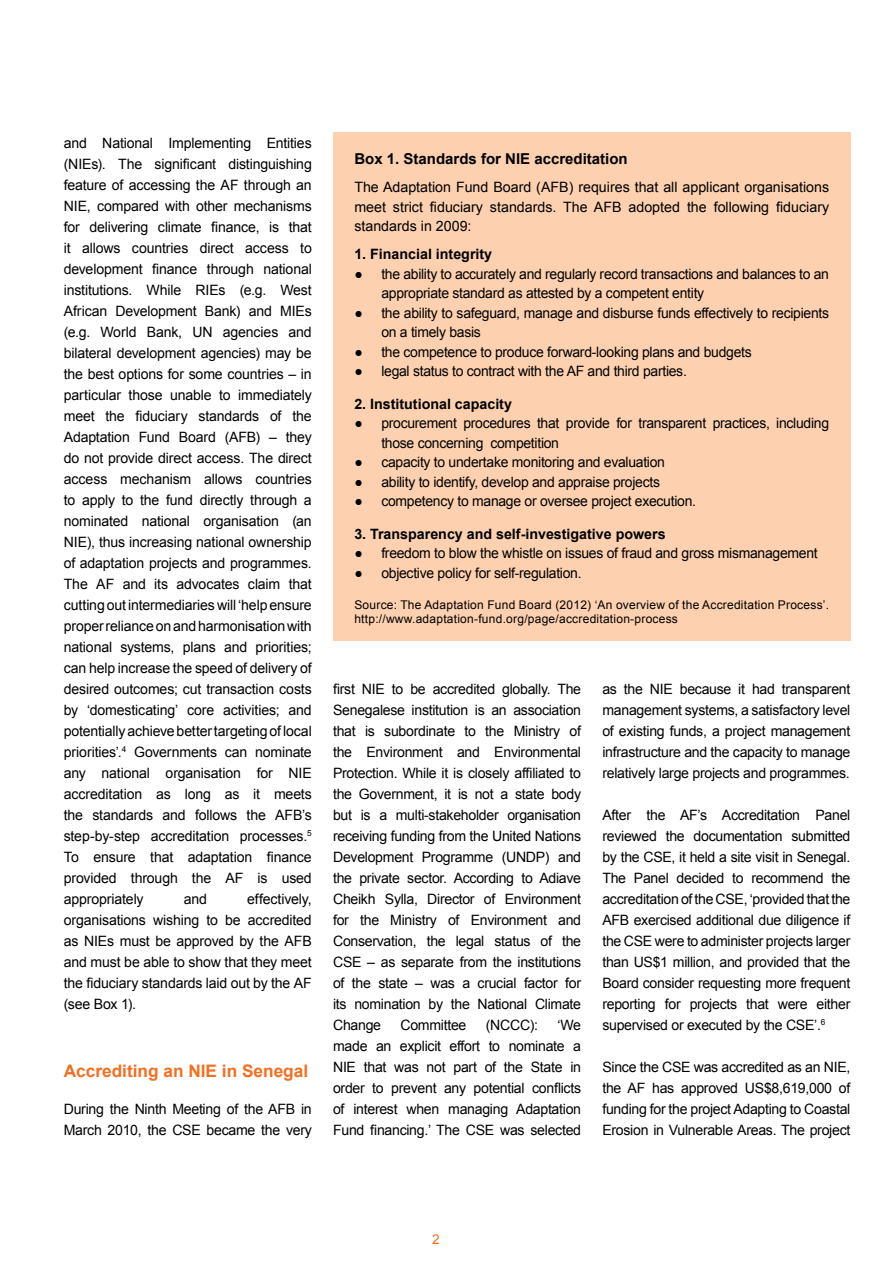
<style>
.page{position:relative;width:893px;height:1263px;background:#fff}
.page>*{position:absolute;margin:0;border:0;box-sizing:border-box;transform-origin:0 0}
.HEADING{font:700 17.25px "Arial";color:#f36f21}
.BOX_HEADING{font:700 15px "Arial";color:#000}
.BODY_TEXT{font:14.25px/21px "Arial";letter-spacing:-.02em;color:#000;text-align:justify}
.BOX_text{font:14.25px/19.5px "Arial";color:#000;text-align:justify}
.BOX_text-2{font:700 14.25px "Arial";color:#000}
.PAGE_NUMBER{font:13.5px "Arial";color:#f36f21}
.BOX-Source{font:12px/14.4px "Arial";letter-spacing:.02em;color:#000}
</style>
<div class="page">
<div style="left:333px;top:132px;width:517px;height:508px;background:#fdd0af"></div>
<p class="BODY_TEXT" style="left:64px;top:133px;width:250px">and National Implementing Entities (NIEs). The significant distinguishing feature of accessing the AF through an NIE, compared with other mechanisms for delivering climate finance, is that it allows countries direct access to development finance through national institutions. While RIEs (e.g. West African Development Bank) and MIEs (e.g. World Bank, UN agencies and bilateral development agencies) may be the best options for some countries – in particular those unable to immediately meet the fiduciary standards of the Adaptation Fund Board (AFB) – they do not provide direct access. The direct access mechanism allows countries to apply to the fund directly through a nominated national organisation (an NIE), thus increasing national ownership of adaptation projects and programmes.<br>The AF and its advocates claim that cutting out intermediaries will ‘help ensure proper reliance on and harmonisation with national systems, plans and priorities; can help increase the speed of delivery of desired outcomes; cut transaction costs by ‘domesticating’ core activities; and potentially achieve better targeting of local priorities’.<sup>4</sup> Governments can nominate any national organisation for NIE accreditation as long as it meets the standards and follows the AFB’s step-by-step accreditation processes.<sup>5<br></sup>To ensure that adaptation finance provided through the AF is used appropriately</p>
<p class="BODY_TEXT" style="left:64px;top:889px;width:250px;text-indent:184px">effectively, organisations wishing to be accredited as NIEs must be approved by the AFB and must be able to show that they meet the fiduciary standards laid out by the AF (see Box 1).</p>
<p class="BODY_TEXT" style="left:184px;top:889px;width:25px">and</p>
<p class="HEADING" style="left:64px;top:1059px;width:246px">Accrediting an NIE in Senegal</p>
<p class="BODY_TEXT" style="left:64px;top:1099px;width:250px">During the Ninth Meeting of the AFB in<br>March 2010, the CSE became the very</p>
<p class="BOX_HEADING" style="left:354px;top:149px;width:275px">Box 1. Standards for NIE accreditation</p>
<p class="BOX_text" style="left:354px;top:178px;width:476px">The Adaptation Fund Board (AFB) requires that all applicant organisations meet strict fiduciary standards. The AFB adopted the following fiduciary standards in 2009:</p>
<p class="BOX_text-2" style="left:354px;top:245px;width:139px">1. Financial integrity</p>
<p class="BODY_TEXT" style="left:381px;top:264px;width:449px;line-height:19.5px;text-indent:-27px">● the ability to accurately and regularly record transactions and balances to an appropriate standard as attested by a competent entity</p>
<p class="BODY_TEXT" style="left:381px;top:303px;width:449px;line-height:19.5px;text-indent:-27px">● the ability to safeguard, manage and disburse funds effectively to recipients on a timely basis</p>
<p class="BODY_TEXT" style="left:354px;top:342px;width:399px">● the competence to produce forward-looking plans and budgets</p>
<p class="BODY_TEXT" style="left:354px;top:361px;width:334px">● legal status to contract with the AF and third parties.</p>
<p class="BOX_text-2" style="left:354px;top:394px;width:159px">2. Institutional capacity</p>
<p class="BODY_TEXT" style="left:381px;top:414px;width:449px;line-height:19.5px;text-indent:-27px">● procurement procedures that provide for transparent practices, including those concerning competition</p>
<p class="BODY_TEXT" style="left:354px;top:452px;width:312px">● capacity to undertake monitoring and evaluation</p>
<p class="BODY_TEXT" style="left:354px;top:471px;width:307px">● ability to identify, develop and appraise projects</p>
<p class="BODY_TEXT" style="left:354px;top:491px;width:343px">● competency to manage or oversee project execution.</p>
<p class="BOX_text-2" style="left:354px;top:524px;width:313px">3. Transparency and self-investigative powers</p>
<p class="BODY_TEXT" style="left:354px;top:543px;width:465px">● freedom to blow the whistle on issues of fraud and gross mismanagement</p>
<p class="BODY_TEXT" style="left:354px;top:562px;width:229px">● objective policy for self-regulation.</p>
<p class="BOX-Source" style="left:354px;top:598px;width:476px">Source: The Adaptation Fund Board (2012) ‘An overview of the Accreditation Process’. http://www.adaptation-fund.org/page/accreditation-process</p>
<p class="BODY_TEXT" style="left:333px;top:679px;width:250px">first NIE to be accredited globally. The Senegalese institution is an association that is subordinate to the Ministry of the Environment and Environmental Protection. While it is closely affiliated to the Government, it is not a state body but is a multi-stakeholder organisation receiving funding from the United Nations Development Programme (UNDP) and the private sector. According to Adiave Cheikh Sylla, Director of Environment for the Ministry of Environment and Conservation, the legal status of the CSE – as separate from the institutions of the state – was a crucial factor for its nomination by the National Climate Change</p>
<p class="BODY_TEXT" style="left:333px;top:1015px;width:250px;text-indent:225px">‘We made an explicit effort to nominate a NIE that was not part of the State in order to prevent any potential conflicts of interest when managing Adaptation Fund financing.’ The CSE was selected</p>
<p class="BODY_TEXT" style="left:400px;top:1015px;width:67px">Committee</p>
<p class="BODY_TEXT" style="left:486px;top:1015px;width:54px">(NCCC):</p>
<p class="BODY_TEXT" style="left:602px;top:679px;width:250px">as the NIE because it had transparent management systems, a satisfactory level of existing funds, a project management infrastructure and the capacity to manage relatively large projects and programmes.</p>
<p class="BODY_TEXT" style="left:602px;top:805px;width:250px">After the AF’s Accreditation Panel reviewed the documentation submitted by the CSE, it held a site visit in Senegal.<br>The Panel decided to recommend the accreditation of the CSE, ‘provided that the AFB exercised additional due diligence if the CSE were to administer projects larger than US$1 million, and provided that the Board consider requesting more frequent reporting for projects that were either supervised or executed by the CSE’.<sup>6</sup></p>
<p class="BODY_TEXT" style="left:602px;top:1057px;width:250px">Since the CSE was accredited as an NIE, the AF has approved US$8,619,000 of funding for the project Adapting to Coastal Erosion in Vulnerable Areas. The project</p>
<p class="PAGE_NUMBER" style="left:432px;top:1231px;width:9px">2</p>
</div>
